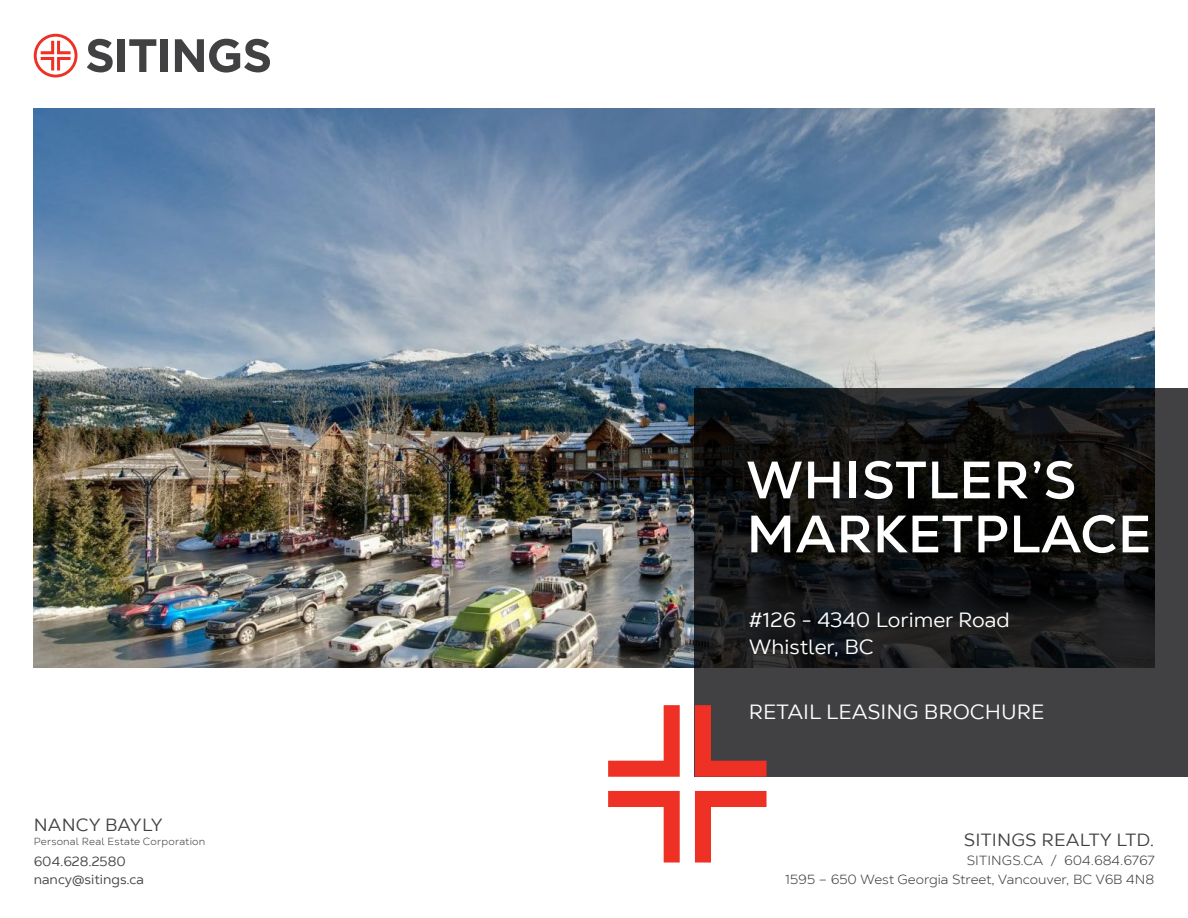
<style>
.page{position:relative;width:1188px;height:918px;background:#fff}
.page>*{position:absolute;margin:0;border:0;box-sizing:border-box;transform-origin:0 0}
.t1{font:700 52.5px/54px "Nexa Text";letter-spacing:.005em;color:#fff}
.t2{font:21px/27px "Nexa Text";color:#fff}
.t3{font:18px "Nexa Text";letter-spacing:.01em;color:#414042}
.t4{font:300 13.5px "Nexa Text";color:#414042}
.t5{font:13.5px/18px "Nexa Text";color:#414042}
.t6{font:300 10.5px "Nexa Text";letter-spacing:.02em;color:#414042}
</style>
<div class="page">
<img style="left:34px;top:108px;width:1120px;height:560px">
<svg style="left:695px;top:388px;width:493px;height:389px;background:#212122"></svg>
<svg style="left:608px;top:791px;width:72px;height:72px"></svg>
<svg style="left:695px;top:705px;width:72px;height:72px;background:#853a36"></svg>
<svg style="left:608px;top:705px;width:72px;height:72px"></svg>
<svg style="left:695px;top:791px;width:72px;height:72px"></svg>
<svg style="left:87px;top:39px;width:26px;height:33px"></svg>
<div style="left:118px;top:39px;width:7px;height:33px;background:#414042"></div>
<svg style="left:129px;top:39px;width:27px;height:33px"></svg>
<div style="left:161px;top:39px;width:7px;height:33px;background:#414042"></div>
<svg style="left:175px;top:39px;width:95px;height:34px"></svg>
<svg style="left:34px;top:34px;width:43px;height:43px"></svg>
<h3 class="t3" style="left:34px;top:814px;width:130px">NANCY BAYLY</h3>
<p class="t5" style="left:34px;top:852px;width:112px">604.628.2580 nancy@sitings.ca</p>
<p class="t6" style="left:34px;top:835px;width:173px">Personal Real Estate Corporation</p>
<h1 class="t1" style="left:746px;top:453px;width:407px">WHISTLER’S<br>MARKETPLACE</h1>
<h2 class="t2" style="left:749px;top:606px;width:263px">#126 - 4340 Lorimer Road<br>Whistler, BC</h2>
<h2 class="t2" style="left:749px;top:698px;width:297px">RETAIL LEASING BROCHURE</h2>
<h3 class="t3" style="left:964px;top:829px;width:192px">SITINGS REALTY LTD.</h3>
<p class="t4" style="left:967px;top:852px;width:189px">SITINGS.CA / 604.684.6767</p>
<p class="t4" style="left:785px;top:871px;width:370px">1595 – 650 West Georgia Street, Vancouver, BC V6B 4N8</p>
</div>
